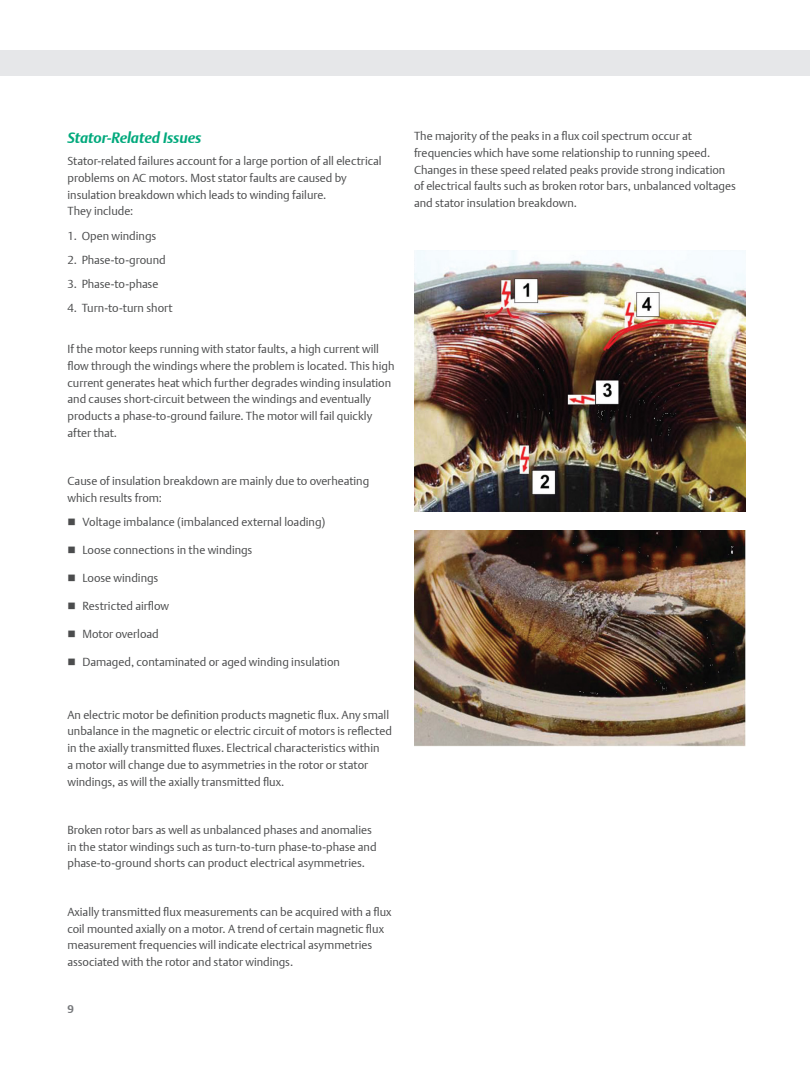
<style>
.page{position:relative;width:810px;height:1080px;background:#fff}
.page>*{position:absolute;margin:0;border:0;box-sizing:border-box;transform-origin:0 0}
.Body_Text{font:italic 700 15px "DTL Argo T";letter-spacing:-.005em;color:#00a97c}
.Body_Text-2{font:11.62px/16.8px "DTL Argo T Light";color:#4b4c4d}
.t1{font:700 11.25px "DTL Argo T";color:#76787b}
</style>
<div class="page">
<img style="left:414px;top:530px;width:331px;height:217px">
<img style="left:414px;top:250px;width:331px;height:262px">
<div style="left:0;top:50px;width:810px;height:26px;background:#e6e7e9"></div>
<p class="Body_Text" style="left:68px;top:128px;width:135px">Stator-Related Issues</p>
<p class="Body_Text-2" style="left:68px;top:152px;width:316px">Stator-related failures account for a large portion of all electrical problems on AC motors. Most stator faults are caused by insulation breakdown which leads to winding failure.<br>They include:</p>
<p class="Body_Text-2" style="left:68px;top:227px;width:90px">1. Open windings</p>
<p class="Body_Text-2" style="left:68px;top:251px;width:100px">2. Phase-to-ground</p>
<p class="Body_Text-2" style="left:68px;top:275px;width:92px">3. Phase-to-phase</p>
<p class="Body_Text-2" style="left:68px;top:300px;width:107px">4. Turn-to-turn short</p>
<p class="Body_Text-2" style="left:68px;top:341px;width:329px">If the motor keeps running with stator faults, a high current will flow through the windings where the problem is located. This high current generates heat which further degrades winding insulation and causes short-circuit between the windings and eventually products a phase-to-ground failure. The motor will fail quickly after that.</p>
<p class="Body_Text-2" style="left:68px;top:473px;width:303px">Cause of insulation breakdown are mainly due to overheating which results from:</p>
<p class="Body_Text-2" style="left:83px;top:514px;width:245px">Voltage imbalance (imbalanced external loading)</p>
<p class="Body_Text-2" style="left:83px;top:542px;width:171px">Loose connections in the windings</p>
<p class="Body_Text-2" style="left:83px;top:570px;width:77px">Loose windings</p>
<p class="Body_Text-2" style="left:83px;top:598px;width:88px">Restricted airflow</p>
<p class="Body_Text-2" style="left:83px;top:626px;width:78px">Motor overload</p>
<p class="Body_Text-2" style="left:83px;top:654px;width:259px">Damaged, contaminated or aged winding insulation</p>
<p class="Body_Text-2" style="left:68px;top:706px;width:326px">An electric motor be definition products magnetic flux. Any small unbalance in the magnetic or electric circuit of motors is reflected in the axially transmitted fluxes. Electrical characteristics within<br>a motor will change due to asymmetries in the rotor or stator windings, as will the axially transmitted flux.</p>
<p class="Body_Text-2" style="left:68px;top:821px;width:311px">Broken rotor bars as well as unbalanced phases and anomalies in the stator windings such as turn-to-turn phase-to-phase and phase-to-ground shorts can product electrical asymmetries.</p>
<p class="Body_Text-2" style="left:68px;top:903px;width:326px">Axially transmitted flux measurements can be acquired with a flux coil mounted axially on a motor. A trend of certain magnetic flux measurement frequencies will indicate electrical asymmetries associated with the rotor and stator windings.</p>
<p class="t1" style="left:68px;top:1002px;width:8px">9</p>
<p class="Body_Text-2" style="left:414px;top:127px;width:323px">The majority of the peaks in a flux coil spectrum occur at frequencies which have some relationship to running speed.<br>Changes in these speed related peaks provide strong indication of electrical faults such as broken rotor bars, unbalanced voltages and stator insulation breakdown.</p>
</div>
